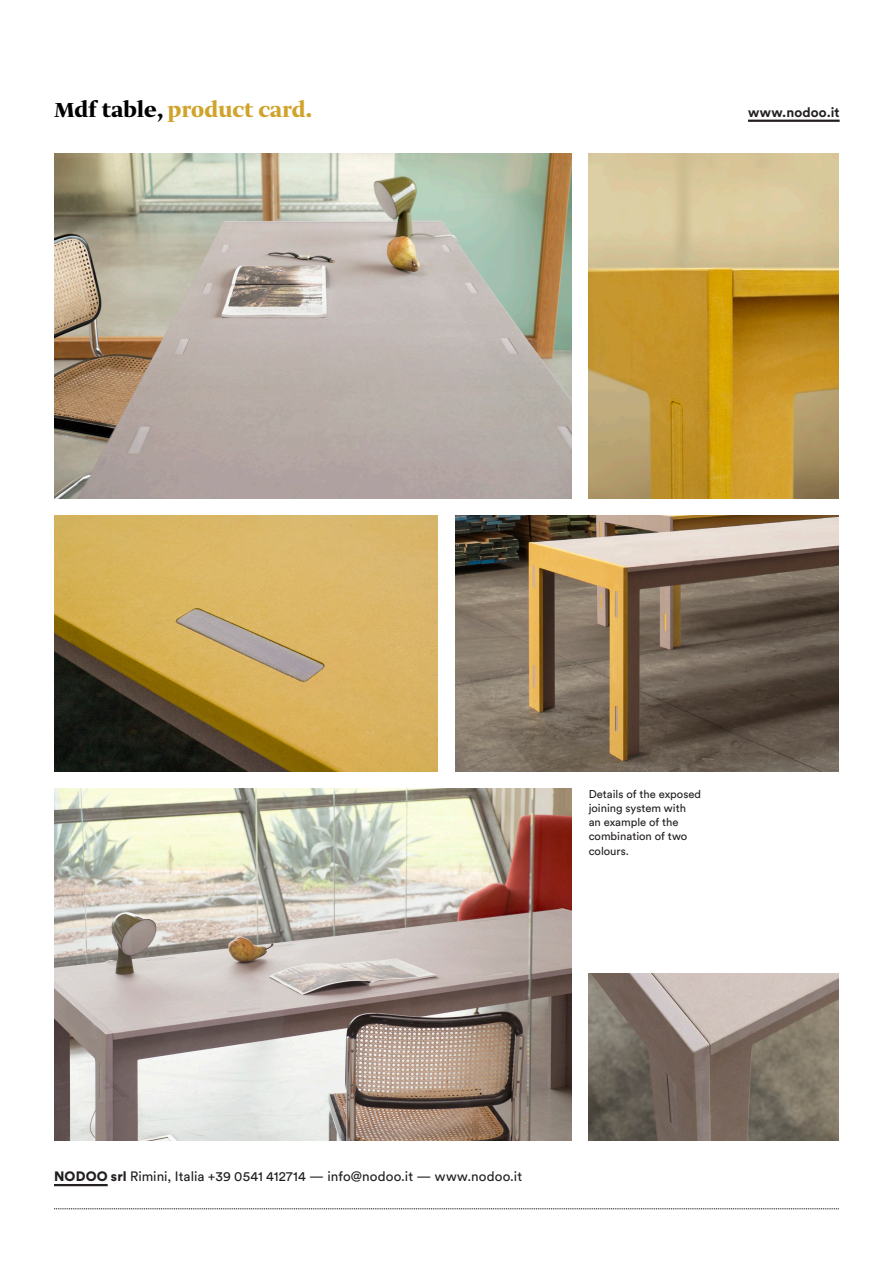
<style>
.page{position:relative;width:893px;height:1263px;background:#fff}
.page>*{position:absolute;margin:0;border:0;box-sizing:border-box;transform-origin:0 0}
.t1{font:700 24px "Greta Display Pro";color:#d0a32a}
.t2{font:13.5px "Circular Std";letter-spacing:.005em;color:#231f20}
.t3{font:700 13.5px "Circular Std";letter-spacing:.01em;color:#231f20}
.t4{font:11.25px/14.2px "Circular Std";color:#231f20}
.s1{color:#000}
.s2{font-weight:900}
</style>
<div class="page">
<hr style="left:748px;top:120px;width:92px;height:2px;background:#231f20">
<hr style="left:54px;top:1184px;width:54px;height:2px;background:#231f20">
<img style="left:54px;top:154px;width:518px;height:345px">
<img style="left:54px;top:789px;width:517px;height:351px">
<img style="left:54px;top:516px;width:384px;height:256px">
<img style="left:455px;top:516px;width:384px;height:256px">
<img style="left:589px;top:154px;width:250px;height:345px">
<img style="left:589px;top:973px;width:250px;height:167px">
<svg style="left:54px;top:1208px;width:785px;height:1px"></svg>
<p class="t1" style="left:54px;top:96px;width:260px"><span class="s1">Mdf table,</span> product card.</p>
<p class="t3" style="left:748px;top:104px;width:93px">www.nodoo.it</p>
<p class="t4" style="left:589px;top:786px;width:114px">Details of the exposed joining system with an example of the combination of two colours.</p>
<p class="t2" style="left:54px;top:1168px;width:470px"><span class="s2">NODOO srl</span> Rimini, Italia +39 0541 412714 — info@nodoo.it — www.nodoo.it</p>
</div>
